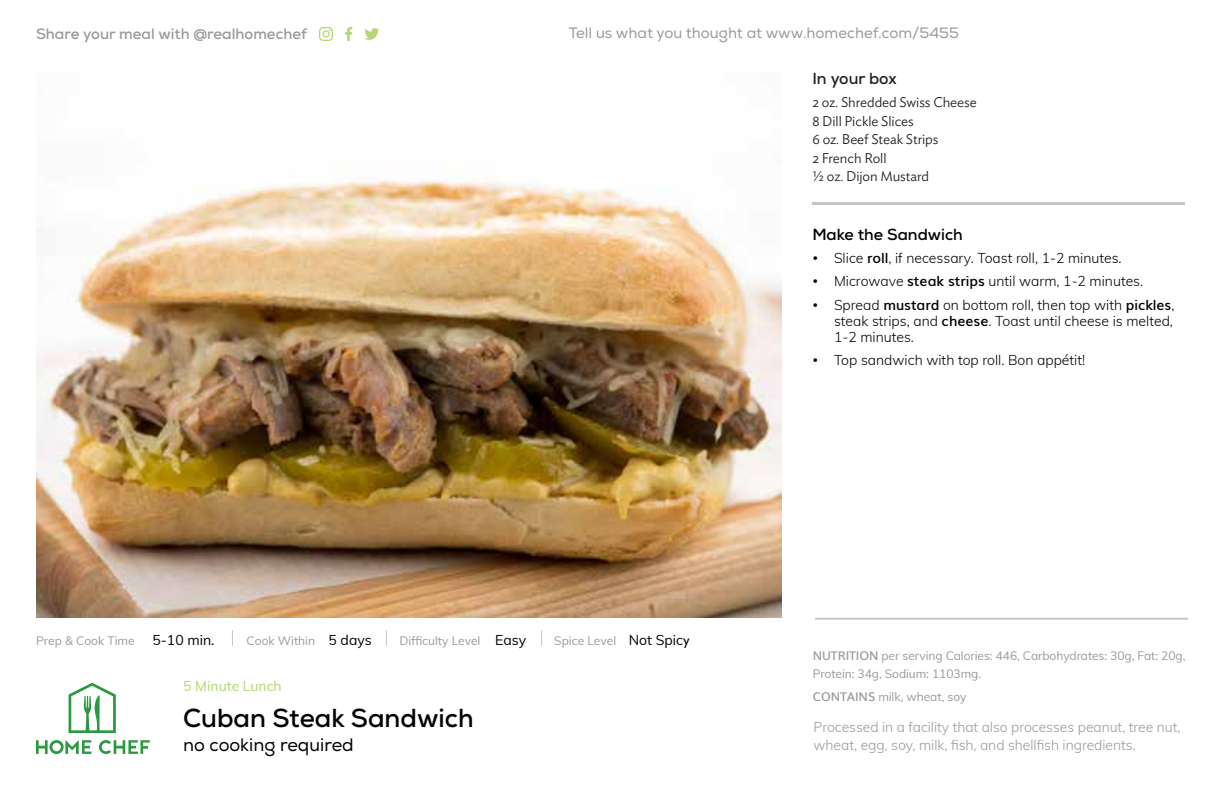
<style>
.page{position:relative;width:1224px;height:792px;background:#fff}
.page>*{position:absolute;margin:0;border:0;box-sizing:border-box;transform-origin:0 0}
.t1{font:700 26px "Nexa";color:#000}
.t2{font:18px "Nexa";color:#000}
.t3{font:700 16px "Nexa";color:#000}
.t4{font:15px "Nexa";color:#9a9a9a}
.t5{font:700 15px "Nexa";color:#9a9a9a}
.t6{font:300 14px/16px "Muli";color:#000;text-align:justify}
.t7{font:300 14px/18px "Muli";letter-spacing:-.005em;color:#9a9a9a}
.t8{font:300 14px/18.6px "Ideal Sans";letter-spacing:-.005em;color:#000}
.t9{font:14px "Muli";color:#b4d672}
.t10{font:14px "Muli";color:#000}
.t11{font:12px/18px "Muli";letter-spacing:-.005em;color:#9a9a9a}
.s1{font-size:14px;color:#000}
.s2{font-family:"Ideal Sans";font-size:14px;color:#000}
.s3{font-family:"Ideal Sans"}
.s4{font-weight:600}
</style>
<div class="page">
<img style="left:36px;top:166px;width:746px;height:452px">
<svg style="left:36px;top:740px;width:114px;height:14px"></svg>
<svg style="left:69px;top:683px;width:47px;height:50px"></svg>
<svg style="left:232px;top:630px;width:1px;height:16px"></svg>
<svg style="left:386px;top:630px;width:1px;height:16px"></svg>
<svg style="left:541px;top:630px;width:1px;height:16px"></svg>
<hr style="left:815px;top:618px;width:373px;height:2px;background:#c4c6c5">
<hr style="left:812px;top:203px;width:373px;height:2px;background:#c4c6c5">
<svg style="left:345px;top:27px;width:7px;height:14px"></svg>
<svg style="left:319px;top:27px;width:14px;height:14px"></svg>
<svg style="left:364px;top:28px;width:15px;height:12px"></svg>
<p class="t5" style="left:36px;top:24px;width:272px">Share your meal with @realhomechef</p>
<p class="t4" style="left:569px;top:24px;width:392px">Tell us what you thought at www.homechef.com/5455</p>
<p class="t3" style="left:812px;top:68px;width:86px">In your box</p>
<p class="t8" style="left:812px;top:92px;width:166px">2 oz. Shredded Swiss Cheese<br>8 Dill Pickle Slices<br>6 oz. Beef Steak Strips<br>2 French Roll<br>½ oz. Dijon Mustard</p>
<p class="t11" style="left:36px;top:631px;width:100px">Prep &amp; Cook Time</p>
<p class="t10" style="left:153px;top:630px;width:63px">5-10 min.</p>
<p class="t11" style="left:247px;top:631px;width:127px">Cook Within <span class="s1">5 days</span></p>
<p class="t11" style="left:400px;top:631px;width:128px">Difficulty Level <span class="s1">Easy</span></p>
<p class="t11" style="left:554px;top:631px;width:137px">Spice Level <span class="s1">Not Spic</span><span class="s2">y</span></p>
<p class="t9" style="left:183px;top:676px;width:100px">5 Minute Lunch</p>
<h1 class="t1" style="left:183px;top:701px;width:292px">Cuban Steak Sandwich</h1>
<p class="t2" style="left:183px;top:734px;width:172px">no cooking required</p>
<p class="t3" style="left:812px;top:224px;width:152px">Make the Sandwich</p>
<p class="t6" style="left:812px;top:250px;width:311px"><span class="s3">•</span> Slice <span class="s4">roll</span>, if necessary. Toast roll, 1-2 minutes.</p>
<p class="t6" style="left:812px;top:273px;width:332px"><span class="s3">•</span> Microwave <span class="s4">steak strips</span> until warm, 1-2 minutes.</p>
<p class="t6" style="left:834px;top:296px;width:342px;text-indent:-22px"><span class="s3">•</span> Spread <span class="s4">mustard</span> on bottom roll, then top with <span class="s4">pickles</span>, steak strips, and <span class="s4">cheese</span>. Toast until cheese is melted, 1-2 minutes.</p>
<p class="t6" style="left:812px;top:351px;width:274px"><span class="s3">•</span> Top sandwich with top roll. Bon appétit!</p>
<p class="t11" style="left:813px;top:646px;width:374px"><span class="s4">NUTRITION</span> per serving Calories: 446, Carbohydrates: 30g, Fat: 20g,<br>Protein: 34g, Sodium: 1103mg.</p>
<p class="t11" style="left:813px;top:687px;width:155px"><span class="s4">CONTAINS</span> milk, wheat, soy</p>
<p class="t7" style="left:814px;top:718px;width:369px">Processed in a facility that also processes peanut, tree nut, wheat, egg, soy, milk, fish, and shellfish ingredients.</p>
</div>
